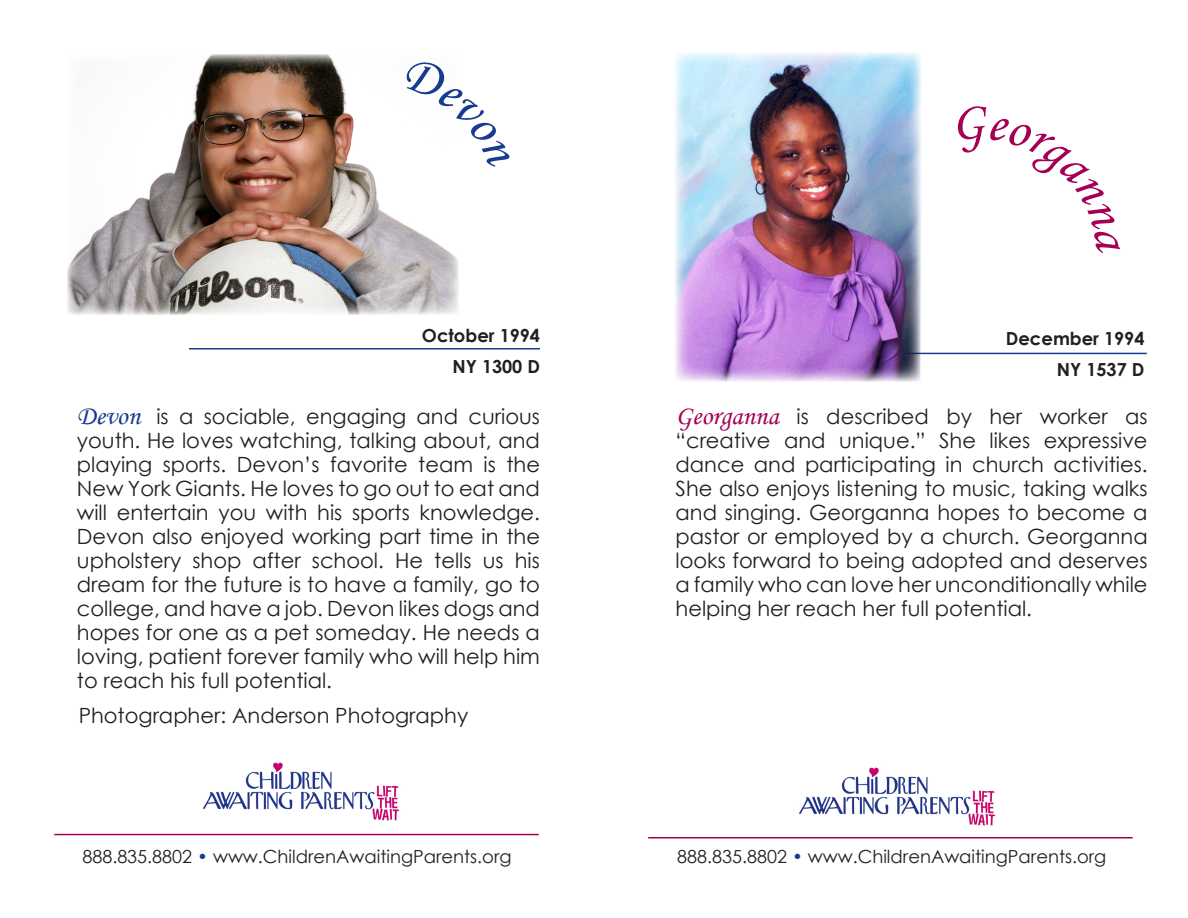
<style>
.page{position:relative;width:1188px;height:918px;background:#fff}
.page>*{position:absolute;margin:0;border:0;box-sizing:border-box;transform-origin:0 0}
.t1{font:21px/24px "Century Gothic";color:#231f20;text-align:justify}
.t2{font:18px "Century Gothic";color:#231f20}
.t3{font:700 18px/31px "Century Gothic";color:#231f20;text-align:right}
.s1{font-family:"Monotype Corsiva";font-size:27px;color:#173b8e}
.s2{color:#173b8e}
.s3{font-family:"Monotype Corsiva";font-size:27px;color:#a50154}
</style>
<div class="page">
<hr style="left:189px;top:348px;width:351px;height:2px;background:#173b8e">
<img style="left:203px;top:762px;width:197px;height:59px">
<hr style="left:54px;top:834px;width:485px;height:1px;background:#a50154">
<img style="left:67px;top:54px;width:391px;height:261px">
<hr style="left:790px;top:353px;width:357px;height:1px;background:#173b8e">
<img style="left:675px;top:52px;width:247px;height:330px">
<img style="left:799px;top:767px;width:197px;height:59px">
<hr style="left:648px;top:837px;width:485px;height:1px;background:#a50154">
<svg style="left:402px;top:57px;width:56px;height:112px"></svg>
<p class="t3" style="left:422px;top:319px;width:120px">October 1994<br>NY 1300 D</p>
<p class="t1" style="left:77px;top:404px;width:465px"><span class="s1">Devon</span> is a sociable, engaging and curious youth. He loves watching, talking about, and playing sports. Devon’s favorite team is the New York Giants. He loves to go out to eat and will entertain you with his sports knowledge.<br>Devon also enjoyed working part time in the upholstery shop after school. He tells us his dream for the future is to have a family, go to college, and have a job. Devon likes dogs and hopes for one as a pet someday. He needs a loving, patient forever family who will help him to reach his full potential.</p>
<p class="t1" style="left:79px;top:703px;width:391px">Photographer: Anderson Photography</p>
<p class="t2" style="left:82px;top:844px;width:431px">888.835.8802 <span class="s2">•</span> www.ChildrenAwaitingParents.org</p>
<p class="t3" style="left:1006px;top:322px;width:140px">December 1994<br>NY 1537 D</p>
<p class="t1" style="left:676px;top:404px;width:474px"><span class="s3">Georganna</span> is described by her worker as “creative and unique.” She likes expressive dance and participating in church activities.<br>She also enjoys listening to music, taking walks and singing. Georganna hopes to become a pastor or employed by a church. Georganna looks forward to being adopted and deserves a family who can love her unconditionally while helping her reach her full potential.</p>
<p class="t2" style="left:677px;top:844px;width:431px">888.835.8802 <span class="s2">•</span> www.ChildrenAwaitingParents.org</p>
</div>
